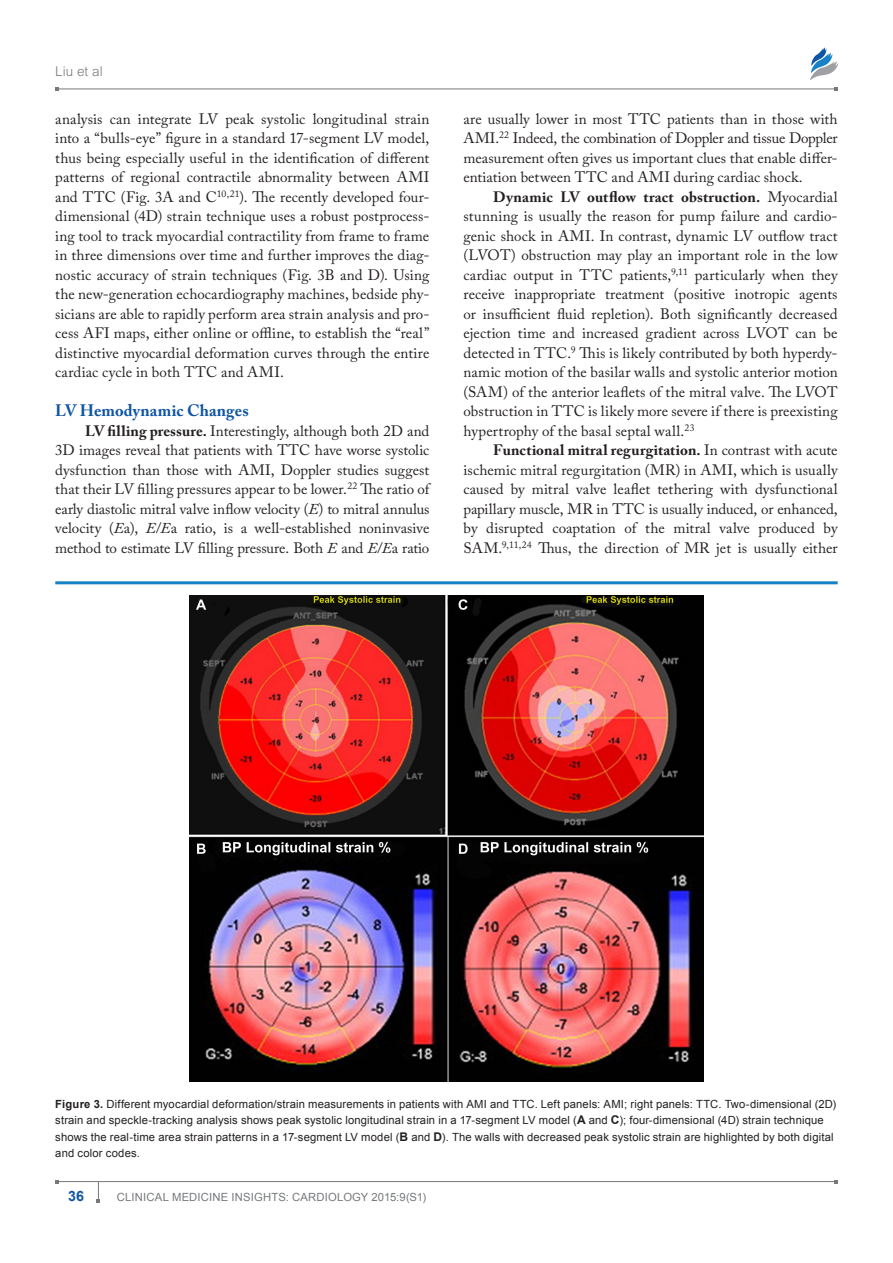
<style>
.page{position:relative;width:893px;height:1263px;background:#fff}
.page>*{position:absolute;margin:0;border:0;box-sizing:border-box;transform-origin:0 0}
.t1{font:700 16.5px "Adobe Caslon Pro";letter-spacing:.01em;color:#1055a4}
.Tx{font:15px/19.5px "Adobe Caslon Pro";letter-spacing:.005em;color:#231f20;text-align:justify}
.t2{font:700 14.25px "Arial";color:#1055a4}
.t3{font:300 13.5px "Arial MT Std";color:#76787b}
.FigC{font:11.25px/16.5px "Arial";letter-spacing:.015em;color:#231f20}
.t4{font:11.25px "Arial";letter-spacing:.015em;color:#76787b}
.s1{font-weight:700}
.s2{font-style:italic}
.s3{font-weight:700;font-size:12px}
</style>
<div class="page">
<hr style="left:57px;top:89px;width:779px;height:1px;background:#76787b">
<hr style="left:57px;top:1181px;width:779px;height:1px;background:#76787b">
<img style="left:810px;top:47px;width:29px;height:33px">
<svg style="left:97px;top:1182px;width:3px;height:20px"></svg>
<hr style="left:55px;top:581px;width:783px;height:3px;background:#1582c5">
<img style="left:190px;top:596px;width:513px;height:486px">
<p class="t3" style="left:55px;top:63px;width:49px">Liu et al</p>
<p class="Tx" style="left:55px;top:109px;width:376px">analysis can integrate LV peak systolic longitudinal strain into a “bulls-eye” figure in a standard 17-segment LV model, thus being especially useful in the identification of different patterns of regional contractile abnormality between AMI and TTC (Fig. 3A and C<sup>10,21</sup>). The recently developed four&shy;dimensional (4D) strain technique uses a robust postprocess&shy;ing tool to track myocardial contractility from frame to frame in three dimensions over time and further improves the diag&shy;nostic accuracy of strain techniques (Fig. 3B and D). Using the new-generation echocardiography machines, bedside phy&shy;sicians are able to rapidly perform area strain analysis and pro&shy;cess AFI maps, either online or offline, to establish the “real” distinctive myocardial deformation curves through the entire cardiac cycle in both TTC and AMI.</p>
<h1 class="t1" style="left:55px;top:401px;width:195px">LV Hemodynamic Changes</h1>
<h2 class="Tx" style="left:55px;top:421px;width:376px;text-indent:30px"><span class="s1">LV filling pressure.</span> Interestingly, although both 2D and 3D images reveal that patients with TTC have worse systolic dysfunction than those with AMI, Doppler studies suggest that their LV filling pressures appear to be lower.<sup>22</sup> The ratio of early diastolic mitral valve inflow velocity (<span class="s2">E</span>) to mitral annulus velocity (<span class="s2">E</span>a), <span class="s2">E</span>/<span class="s2">E</span>a ratio, is a well-established noninvasive method to estimate LV filling pressure. Both <span class="s2">E</span> and <span class="s2">E</span>/<span class="s2">E</span>a ratio</h2>
<h2 class="Tx" style="left:463px;top:109px;width:376px">are usually lower in most TTC patients than in those with AMI.<sup>22</sup> Indeed, the combination of Doppler and tissue Doppler measurement often gives us important clues that enable differ&shy;entiation between TTC and AMI during cardiac shock.</h2>
<h2 class="Tx" style="left:463px;top:187px;width:376px;text-indent:30px"><span class="s1">Dynamic LV outflow tract obstruction.</span> Myocardial stunning is usually the reason for pump failure and cardio&shy;genic shock in AMI. In contrast, dynamic LV outflow tract (LVOT) obstruction may play an important role in the low cardiac output in TTC patients,<sup>9,11</sup> particularly when they receive inappropriate treatment (positive inotropic agents or insufficient fluid repletion). Both significantly decreased ejection time and increased gradient across LVOT can be detected in TTC.<sup>9</sup> This is likely contributed by both hyperdy&shy;namic motion of the basilar walls and systolic anterior motion (SAM) of the anterior leaflets of the mitral valve. The LVOT obstruction in TTC is likely more severe if there is preexisting hypertrophy of the basal septal wall.<sup>23</sup></h2>
<h2 class="Tx" style="left:463px;top:440px;width:376px;text-indent:30px"><span class="s1">Functional mitral regurgitation.</span> In contrast with acute ischemic mitral regurgitation (MR) in AMI, which is usually caused by mitral valve leaflet tethering with dysfunctional papillary muscle, MR in TTC is usually induced, or enhanced, by disrupted coaptation of the mitral valve produced by SAM.<sup>9,11,24</sup> Thus, the direction of MR jet is usually either</h2>
<p class="FigC" style="left:55px;top:1096px;width:783px"><span class="s1">Figure 3.</span> Different myocardial deformation/strain measurements in patients with AMI and TTC. Left panels: AMI ; right panels: TTC. Two-dimensional (2D) strain and speckle-tracking analysis shows peak systolic longitudinal strain in a 17-segment LV model (<span class="s3">A</span> and <span class="s3">C</span>); four-dimensional (4D) strain technique shows the real-time area strain patterns in a 17-segment LV model (<span class="s3">B</span> and <span class="s3">D</span>). The walls with decreased peak systolic strain are highlighted by both digital and color codes.</p>
<p class="t2" style="left:68px;top:1186px;width:17px">36</p>
<p class="t4" style="left:117px;top:1189px;width:311px">Clinical Medicine I nsights: Cardiology 2015:9(S1)</p>
</div>
